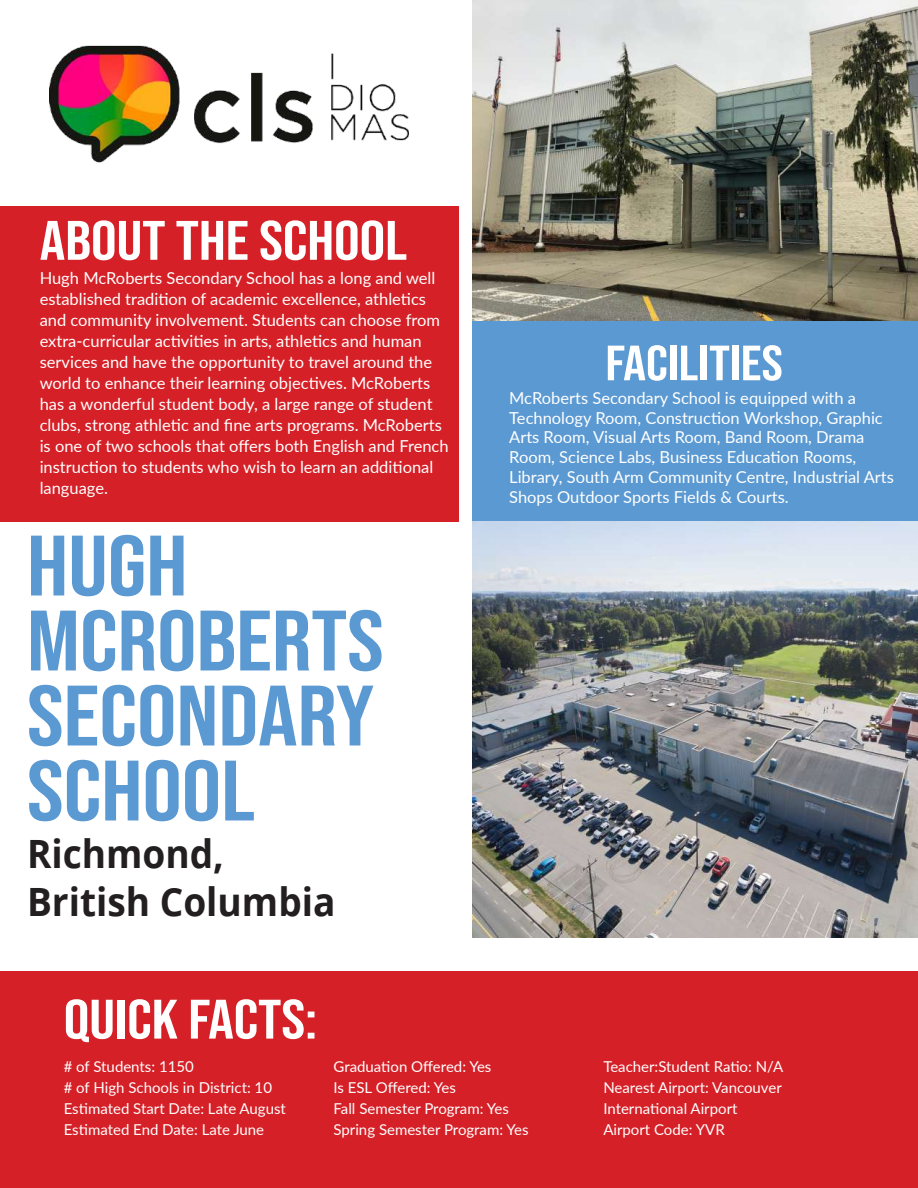
<style>
.page{position:relative;width:918px;height:1188px;background:#fff}
.page>*{position:absolute;margin:0;border:0;box-sizing:border-box;transform-origin:0 0}
.t1{font:85.5px/75px "Bebas Neue";color:#5b99d2;scale:1.15 1}
.t2{font:55.5px "Bebas Neue";color:#fff;scale:1.15 1}
.t3{font:49.5px "Bebas Neue";color:#fff;scale:1.15 1}
.t4{font:700 39px/48px "Open Sans";color:#231f20;scale:.95 1}
.t5{font:16.5px/21px "Lato";color:#fff}
.t6{font:15px/21px "Lato";color:#fff}
</style>
<div class="page">
<div style="left:473px;top:320px;width:445px;height:202px;background:#5b99d2"></div>
<div style="left:0;top:206px;width:459px;height:316px;background:#d62027"></div>
<div style="left:0;top:971px;width:918px;height:217px;background:#d62027"></div>
<img style="left:473px;top:0;width:445px;height:320px">
<img style="left:473px;top:522px;width:445px;height:415px">
<img style="left:50px;top:45px;width:359px;height:118px">
<h2 class="t2" style="left:40px;top:209px;width:321px">ABOUT THE SCHOOL</h2>
<p class="t5" style="left:40px;top:267px;width:410px">Hugh McRoberts Secondary School has a long and well established tradition of academic excellence, athletics and community involvement. Students can choose from extra-curricular activities in arts, athletics and human services and have the opportunity to travel around the world to enhance their learning objectives. McRoberts has a wonderful student body, a large range of student clubs, strong athletic and fine arts programs. McRoberts is one of two schools that offers both English and French instruction to students who wish to learn an additional language.</p>
<h1 class="t1" style="left:27px;top:528px;width:312px">HUGH<br>MCROBERTS<br>SECONDARY<br>SCHOOL</h1>
<h3 class="t4" style="left:27px;top:829px;width:326px">Richmond,<br>British Columbia</h3>
<h3 class="t3" style="left:605px;top:335px;width:156px">FACILITIES</h3>
<p class="t5" style="left:509px;top:387px;width:386px;line-height:19.8px">McRoberts Secondary School is equipped with a Technology Room, Construction Workshop, Graphic Arts Room, Visual Arts Room, Band Room, Drama Room, Science Labs, Business Education Rooms, Library, South Arm Community Centre, Industrial Arts Shops Outdoor Sports Fields &amp; Courts.</p>
<h2 class="t2" style="left:64px;top:988px;width:222px">QUICK FACTS:</h2>
<p class="t6" style="left:64px;top:1055px;width:224px"># of Students: 1150<br># of High Schools in District: 10<br>Estimated Start Date: Late August<br>Estimated End Date: Late June</p>
<p class="t6" style="left:334px;top:1055px;width:197px">Graduation Offered: Yes<br>Is ESL Offered: Yes<br>Fall Semester Program: Yes<br>Spring Semester Program: Yes</p>
<p class="t6" style="left:603px;top:1055px;width:181px">Teacher:Student Ratio: N/A<br>Nearest Airport: Vancouver<br>International Airport<br>Airport Code: YVR</p>
</div>
